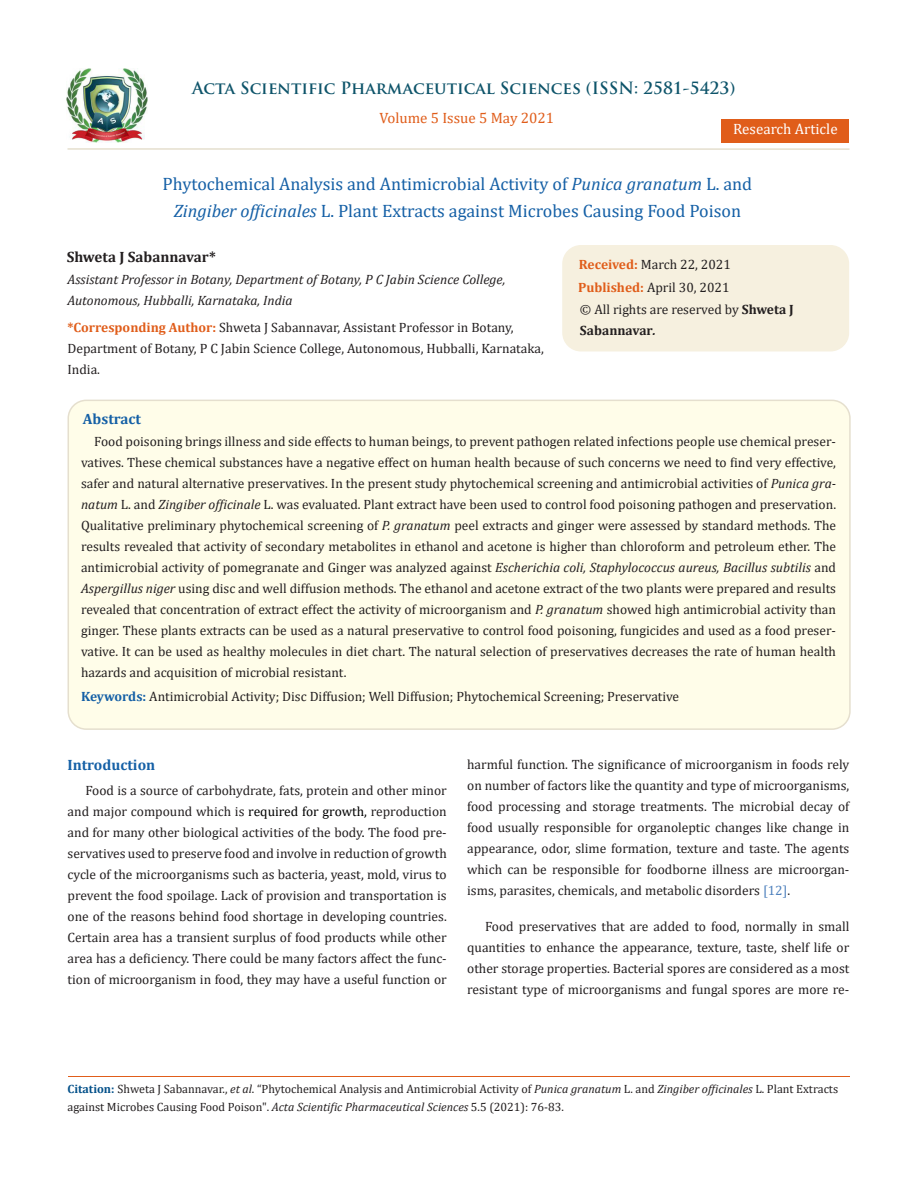
<style>
.page{position:relative;width:917px;height:1188px;background:#fff}
.page>*{position:absolute;margin:0;border:0;box-sizing:border-box;transform-origin:0 0}
.t1{font:18px/27px "Cambria";color:#1560a6;text-align:center}
.t2{font:700 16.5px "Trajan Pro";color:#0e546a}
.t3{font:15px "Cambria";color:#e05d1a}
.t4{font:700 15px "Cambria";color:#1560a6}
.t5{font:700 15px "Cambria";color:#231f20}
.t6{font:15px "Cambria";color:#fff}
.t7{font:13.5px/21px "Cambria";color:#231f20;text-align:justify}
.t8{font:italic 13.5px/21px "Cambria";color:#231f20}
.t9{font:12px/18px "Cambria";color:#231f20}
.s1{font-style:italic}
.s2{font-weight:700;color:#e05d1a}
.s3{font-weight:700}
.s4{font-weight:700;font-style:italic}
.s5{font-weight:700;color:#1560a6}
.s6{color:#000}
.s7{color:#222}
.s8{color:#4f81bd}
.s9{font-weight:700;color:#035089}
</style>
<div class="page">
<img style="left:67px;top:68px;width:80px;height:74px">
<div style="left:721px;top:119px;width:128px;height:23px;background:#e05d1a"></div>
<div style="left:563px;top:246px;width:285px;height:105px;background:#f6f0df;border-radius:18px"></div>
<div style="left:562px;top:245px;width:287px;height:106px;border:2px solid #f6f0df;border-radius:18px"></div>
<div style="left:68px;top:400px;width:781px;height:329px;background:#fffde9;border-radius:18px"></div>
<div style="left:67px;top:400px;width:783px;height:330px;border:2px solid #e5dfce;border-radius:18px"></div>
<hr style="left:68px;top:1076px;width:781px;height:1px;background:#e05d1a">
<hr style="left:67px;top:148px;width:782px;height:2px;background:#e5dfce">
<p class="t2" style="left:192px;top:77px;width:545px">Acta Scientific Pharmaceutical Sciences (ISSN: 2581-5423)</p>
<p class="t3" style="left:379px;top:109px;width:176px">Volume 5 Issue 5 May 2021</p>
<p class="t6" style="left:733px;top:120px;width:106px">Research Article</p>
<p class="t1" style="left:162px;top:170px;width:591px">Phytochemical Analysis and Antimicrobial Activity of <span class="s1">Punica granatum</span> L. and<br><span class="s1">Zingiber officinales</span> L. Plant Extracts against Microbes Causing Food Poison</p>
<p class="t5" style="left:67px;top:246px;width:150px">Shweta J Sabannavar*</p>
<p class="t8" style="left:67px;top:269px;width:439px">Assistant Professor in Botany, Department of Botany, P C Jabin Science College,<br>Autonomous, Hubballi, Karnataka, India</p>
<p class="t7" style="left:67px;top:317px;width:478px;text-align:left"><span class="s2">*Corresponding Author:</span> Shweta J Sabannavar, Assistant Professor in Botany,<br>Department of Botany, P C Jabin Science College, Autonomous, Hubballi, Karnataka,<br>India.</p>
<p class="t7" style="left:579px;top:254px;width:153px"><span class="s2">Received:</span> March 22, 2021</p>
<p class="t7" style="left:578px;top:277px;width:153px"><span class="s2">Published:</span> April 30, 2021</p>
<p class="t7" style="left:580px;top:298px;width:215px">© All rights are reserved by <span class="s3">Shweta J<br>Sabannavar</span><span class="s4">.</span></p>
<p class="t4" style="left:83px;top:408px;width:60px">Abstract</p>
<p class="t7" style="left:81px;top:431px;width:756px;text-indent:13px">Food poisoning brings illness and side effects to human beings, to prevent pathogen related infections people use chemical preser&shy;vatives. These chemical substances have a negative effect on human health because of such concerns we need to find very effective, safer and natural alternative preservatives. In the present study phytochemical screening and antimicrobial activities of <span class="s1">Punica gra&shy;natum</span> L. and <span class="s1">Zingiber officinale</span> L. was evaluated. Plant extract have been used to control food poisoning pathogen and preservation.<br>Qualitative preliminary phytochemical screening of <span class="s1">P. granatum</span> peel extracts and ginger were assessed by standard methods. The results revealed that activity of secondary metabolites in ethanol and acetone is higher than chloroform and petroleum ether. The antimicrobial activity of pomegranate and Ginger was analyzed against <span class="s1">Escherichia coli, Staphylococcus aureus, Bacillus subtilis</span> and <span class="s1">Aspergillus niger</span> using disc and well diffusion methods. The ethanol and acetone extract of the two plants were prepared and results revealed that concentration of extract effect the activity of microorganism and <span class="s1">P. granatum</span> showed high antimicrobial activity than ginger. These plants extracts can be used as a natural preservative to control food poisoning, fungicides and used as a food preser&shy;vative. It can be used as healthy molecules in diet chart. The natural selection of preservatives decreases the rate of human health hazards and acquisition of microbial resistant.</p>
<p class="t7" style="left:81px;top:686px;width:599px"><span class="s5">Keywords:</span> Antimicrobial Activity; Disc Diffusion; Well Diffusion; Phytochemical Screening; Preservative</p>
<p class="t4" style="left:67px;top:755px;width:89px">Introduction</p>
<p class="t7" style="left:68px;top:780px;width:381px;text-indent:18px">Food is a source of carbohydrate, fats, protein and other minor and major compound which is <span class="s6">required for growth,</span> reproduction and for many other biological activities of the body<span class="s6">.</span> The food pre&shy;servatives used to preserve food and involve in reduction of growth cycle of the microorganisms such as bacteria, yeast, mold, virus to prevent the food spoilage. Lack of provision and transportation is one of the reasons behind food shortage in developing countries.<br>Certain area has a transient surplus of food products while other area has a deficiency. There could be many factors affect the func&shy;tion of microorganism in food, they may have a useful function or</p>
<p class="t7" style="left:467px;top:754px;width:384px">harmful function. The significance of microorganism in foods rely on number of factors like the quantity and type of microorganisms, food processing and storage treatments. The microbial <span class="s7">decay</span> of food usually responsible for organoleptic changes like change in appearance, odor, slime formation, texture and taste. The agents which can be responsible for foodborne illness are microorgan&shy;isms, parasites, chemicals, and metabolic disorders <span class="s8">[12]</span>.</p>
<p class="t7" style="left:467px;top:916px;width:384px;text-indent:18px">Food preservatives that are added to food, normally in small quantities to enhance the appearance, texture, taste, shelf life or other storage properties. Bacterial spores are considered as a most resistant type of microorganisms and fungal spores are more re-</p>
<p class="t9" style="left:68px;top:1080px;width:772px"><span class="s9">Citation:</span> Shweta J Sabannavar., <span class="s1">et al</span>. “Phytochemical Analysis and Antimicrobial Activity of <span class="s1">Punica granatum</span> L. and <span class="s1">Zingiber officinales</span> L. Plant Extracts against Microbes Causing Food Poison". <span class="s1">Acta Scientific Pharmaceutical Sciences</span> 5.5 (2021): 76-83.</p>
</div>
